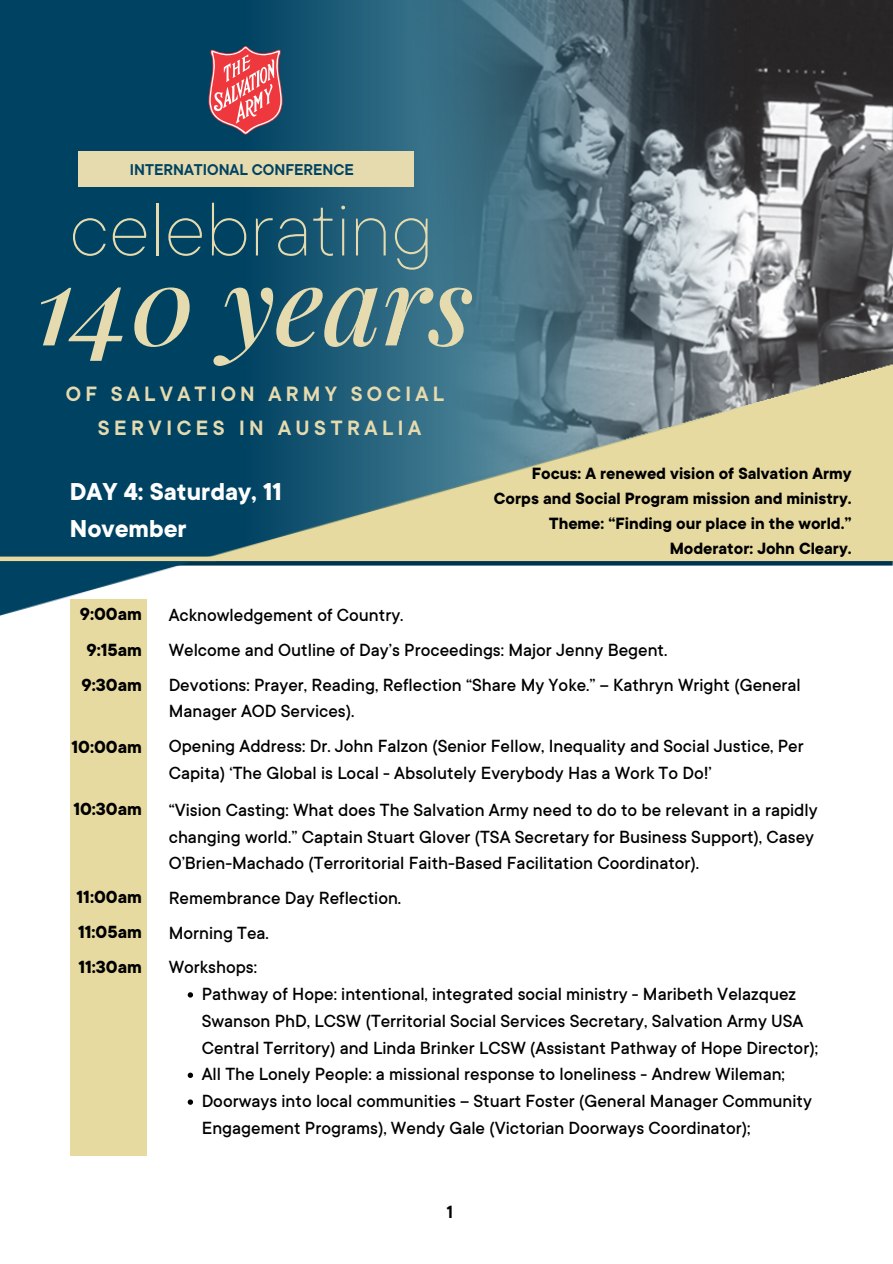
<style>
.page{position:relative;width:893px;height:1264px;background:#fff}
.page>*{position:absolute;margin:0;border:0;box-sizing:border-box;transform-origin:0 0}
.t1{font:italic 500 109.2px "Playfair Display";color:#e6dbaf}
.t2{font:100 83.7px "TT Commons";color:#e6dbaf}
.t3{font:700 26.85px/37px "TT Commons";color:#fff}
.t4{font:600 22.8px "TT Commons";letter-spacing:.185em;color:#e6dbaf}
.t5{font:600 19.5px "TT Commons";color:#000}
.t6{font:500 19.35px/26.8px "TT Commons";color:#000}
.t7{font:700 19.35px "TT Commons";color:#000}
.t8{font:700 18px/24.8px "TT Commons";color:#000;text-align:right}
.t9{font:600 17.25px "TT Commons";color:#004262}
</style>
<div class="page">
<div style="left:746px;top:478px;width:146px;height:88px;background:#e6daa0"></div>
<img style="left:746px;top:0;width:146px;height:478px">
<svg style="left:746px;top:561px;width:146px;height:4px"></svg>
<img style="left:0;top:0;width:746px;height:615px">
<div style="left:70px;top:598px;width:76px;height:557px;background:#e6daa0"></div>
<div style="left:0;top:556px;width:216px;height:5px;background:#e6daa0"></div>
<svg style="left:188px;top:992px;width:5px;height:5px"></svg>
<svg style="left:188px;top:1072px;width:5px;height:5px"></svg>
<svg style="left:188px;top:1099px;width:5px;height:5px"></svg>
<div style="left:78px;top:151px;width:336px;height:35px;background:#e6dbaf"></div>
<svg style="left:208px;top:46px;width:74px;height:88px"></svg>
<p class="t9" style="left:130px;top:160px;width:226px">INTERNATIONAL CONFERENCE</p>
<p class="t2" style="left:69px;top:181px;width:365px">celebrating</p>
<p class="t1" style="left:36px;top:227px;width:439px">140 years</p>
<p class="t4" style="left:66px;top:381px;width:379px">OF SALVATION ARMY SOCIAL</p>
<p class="t4" style="left:98px;top:415px;width:325px">SERVICES IN AUSTRALIA</p>
<p class="t3" style="left:70px;top:473px;width:213px">DAY 4: Saturday, 11<br>November</p>
<p class="t8" style="left:494px;top:462px;width:359px">Focus: A renewed vision of Salvation Army<br>Corps and Social Program mission and ministry.</p>
<p class="t8" style="left:549px;top:511px;width:304px">Theme: “Finding our place in the world.”<br>Moderator: John Cleary.</p>
<p class="t7" style="left:80px;top:603px;width:64px">9:00am</p>
<p class="t7" style="left:86px;top:638px;width:57px">9:15am</p>
<p class="t7" style="left:82px;top:674px;width:62px">9:30am</p>
<p class="t7" style="left:71px;top:735px;width:72px">10:00am</p>
<p class="t7" style="left:73px;top:798px;width:70px">10:30am</p>
<p class="t7" style="left:77px;top:885px;width:67px">11:00am</p>
<p class="t7" style="left:78px;top:921px;width:65px">11:05am</p>
<p class="t7" style="left:78px;top:956px;width:65px">11:30am</p>
<p class="t6" style="left:169px;top:602px;width:236px">Acknowledgement of Country.</p>
<p class="t6" style="left:169px;top:637px;width:500px">Welcome and Outline of Day’s Proceedings: Major Jenny Begent.</p>
<p class="t6" style="left:169px;top:671px;width:633px">Devotions: Prayer, Reading, Reflection “Share My Yoke.” – Kathryn Wright (General<br>Manager AOD Services).</p>
<p class="t6" style="left:169px;top:733px;width:636px">Opening Address: Dr. John Falzon (Senior Fellow, Inequality and Social Justice, Per<br>Capita) ‘The Global is Local - Absolutely Everybody Has a Work To Do!’</p>
<p class="t6" style="left:169px;top:796px;width:650px">“Vision Casting: What does The Salvation Army need to do to be relevant in a rapidly changing world.” Captain Stuart Glover (TSA Secretary for Business Support), Casey<br>O’Brien-Machado (Terroritorial Faith-Based Facilitation Coordinator).</p>
<p class="t6" style="left:169px;top:885px;width:234px">Remembrance Day Reflection.</p>
<p class="t6" style="left:169px;top:919px;width:102px">Morning Tea.</p>
<p class="t6" style="left:169px;top:954px;width:90px">Workshops:</p>
<p class="t6" style="left:202px;top:981px;width:617px">Pathway of Hope: intentional, integrated social ministry - Maribeth Velazquez<br>Swanson PhD, LCSW (Territorial Social Services Secretary, Salvation Army USA<br>Central Territory) and Linda Brinker LCSW (Assistant Pathway of Hope Director);</p>
<p class="t6" style="left:202px;top:1061px;width:584px">All The Lonely People: a missional response to loneliness - Andrew Wileman;</p>
<p class="t6" style="left:202px;top:1088px;width:611px">Doorways into local communities – Stuart Foster (General Manager Community<br>Engagement Programs), Wendy Gale (Victorian Doorways Coordinator);</p>
<p class="t5" style="left:446px;top:1200px;width:8px">1</p>
</div>
